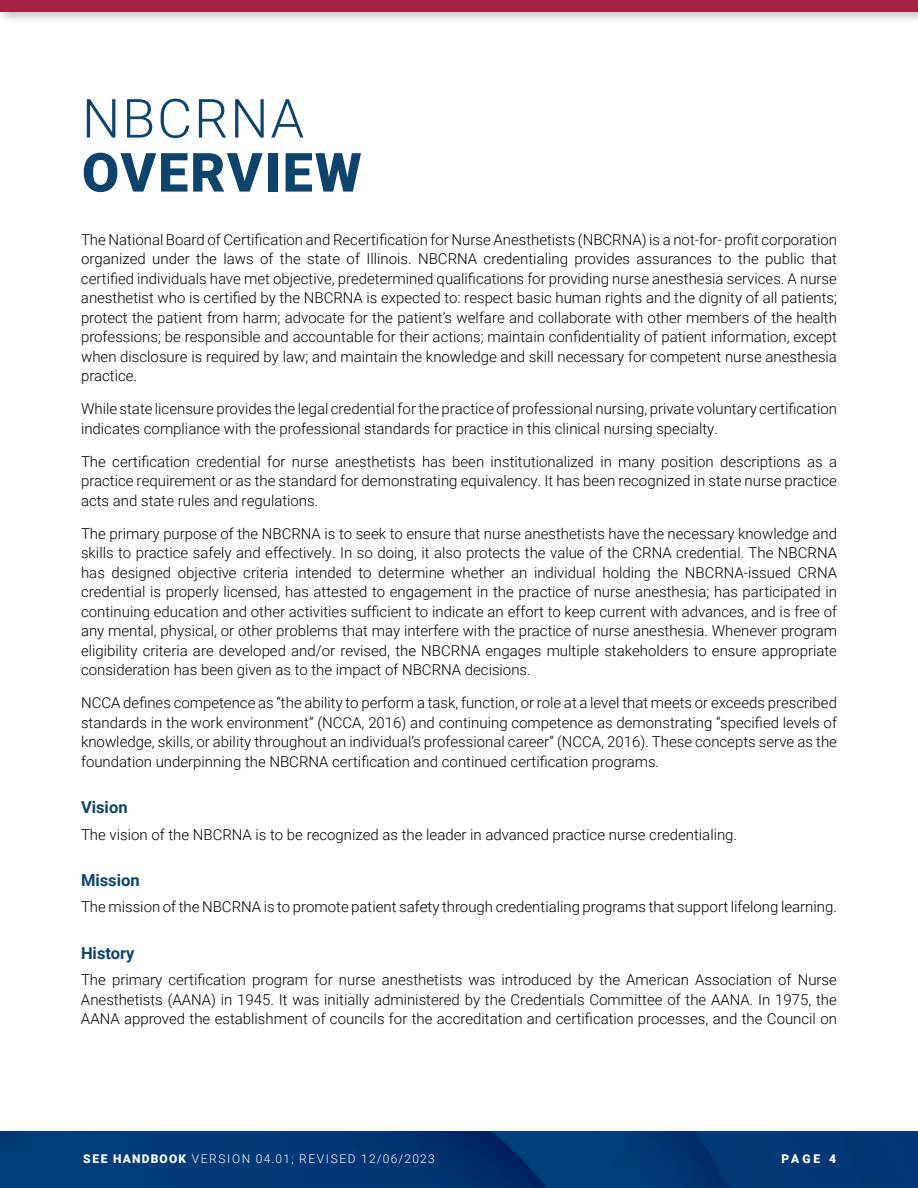
<style>
.page{position:relative;width:918px;height:1188px;background:#fff}
.page>*{position:absolute;margin:0;border:0;box-sizing:border-box;transform-origin:0 0}
.t1{font:900 54px "Roboto";letter-spacing:.035em;color:#0e446b}
.t2{font:300 54px "Roboto";letter-spacing:.035em;color:#0e446b}
.t3{font:700 16.5px "Roboto";color:#0e446b}
.t4{font:300 15px/19.5px "Roboto";color:#000;text-align:justify}
.t5{font:300 12px "Roboto";letter-spacing:.135em;color:#fff}
.t6{font:900 12px "Roboto";color:#fff}
.s1{font-weight:900}
</style>
<div class="page">
<img style="left:0;top:1132px;width:918px;height:56px">
<div style="left:0;top:0;width:918px;height:25px;background:#000;opacity:.25"></div>
<div style="left:0;top:0;width:918px;height:12px;background:#a02142"></div>
<h1 class="t2" style="left:82px;top:81px;width:224px">NBCRNA</h1>
<h1 class="t1" style="left:82px;top:135px;width:281px">OVERVIEW</h1>
<p class="t4" style="left:81px;top:229px;width:758px">The National Board of Certification and Recertification for Nurse Anesthetists (NBCRNA) is a not-for- profit corporation organized under the laws of the state of Illinois. NBCRNA credentialing provides assurances to the public that certified individuals have met objective, predetermined qualifications for providing nurse anesthesia services. A nurse anesthetist who is certified by the NBCRNA is expected to: respect basic human rights and the dignity of all patients; protect the patient from harm; advocate for the patient’s welfare and collaborate with other members of the health professions; be responsible and accountable for their actions; maintain confidentiality of patient information, except when disclosure is required by law; and maintain the knowledge and skill necessary for competent nurse anesthesia practice.</p>
<p class="t4" style="left:81px;top:399px;width:757px">While state licensure provides the legal credential for the practice of professional nursing, private voluntary certification indicates compliance with the professional standards for practice in this clinical nursing specialty.</p>
<p class="t4" style="left:81px;top:451px;width:758px">The certification credential for nurse anesthetists has been institutionalized in many position descriptions as a practice requirement or as the standard for demonstrating equivalency. It has been recognized in state nurse practice acts and state rules and regulations.</p>
<p class="t4" style="left:81px;top:523px;width:758px">The primary purpose of the NBCRNA is to seek to ensure that nurse anesthetists have the necessary knowledge and skills to practice safely and effectively. In so doing, it also protects the value of the CRNA credential. The NBCRNA has designed objective criteria intended to determine whether an individual holding the NBCRNA-issued CRNA credential is properly licensed, has attested to engagement in the practice of nurse anesthesia; has participated in continuing education and other activities sufficient to indicate an effort to keep current with advances, and is free of any mental, physical, or other problems that may interfere with the practice of nurse anesthesia. Whenever program eligibility criteria are developed and/or revised, the NBCRNA engages multiple stakeholders to ensure appropriate consideration has been given as to the impact of NBCRNA decisions.</p>
<p class="t4" style="left:81px;top:693px;width:758px">NCCA defines competence as “the ability to perform a task, function, or role at a level that meets or exceeds prescribed standards in the work environment” (NCCA, 2016) and continuing competence as demonstrating “specified levels of knowledge, skills, or ability throughout an individual’s professional career” (NCCA, 2016). These concepts serve as the foundation underpinning the NBCRNA certification and continued certification programs.</p>
<p class="t3" style="left:81px;top:796px;width:48px">Vision</p>
<p class="t4" style="left:81px;top:824px;width:658px">The vision of the NBCRNA is to be recognized as the leader in advanced practice nurse credentialing.</p>
<p class="t3" style="left:81px;top:869px;width:60px">Mission</p>
<p class="t4" style="left:81px;top:897px;width:758px">The mission of the NBCRNA is to promote patient safety through credentialing programs that support lifelong learning.</p>
<p class="t3" style="left:81px;top:941px;width:55px">History</p>
<p class="t4" style="left:81px;top:969px;width:758px">The primary certification program for nurse anesthetists was introduced by the American Association of Nurse Anesthetists (AANA) in 1945. It was initially administered by the Credentials Committee of the AANA. In 1975, the AANA approved the establishment of councils for the accreditation and certification processes, and the Council on</p>
<p class="t5" style="left:83px;top:1150px;width:353px"><span class="s1">SEE HANDBOOK</span> VERSION 04.01; REVISED 12/06/2023</p>
<p class="t6" style="left:781px;top:1150px;width:56px">PAGE 4</p>
</div>
